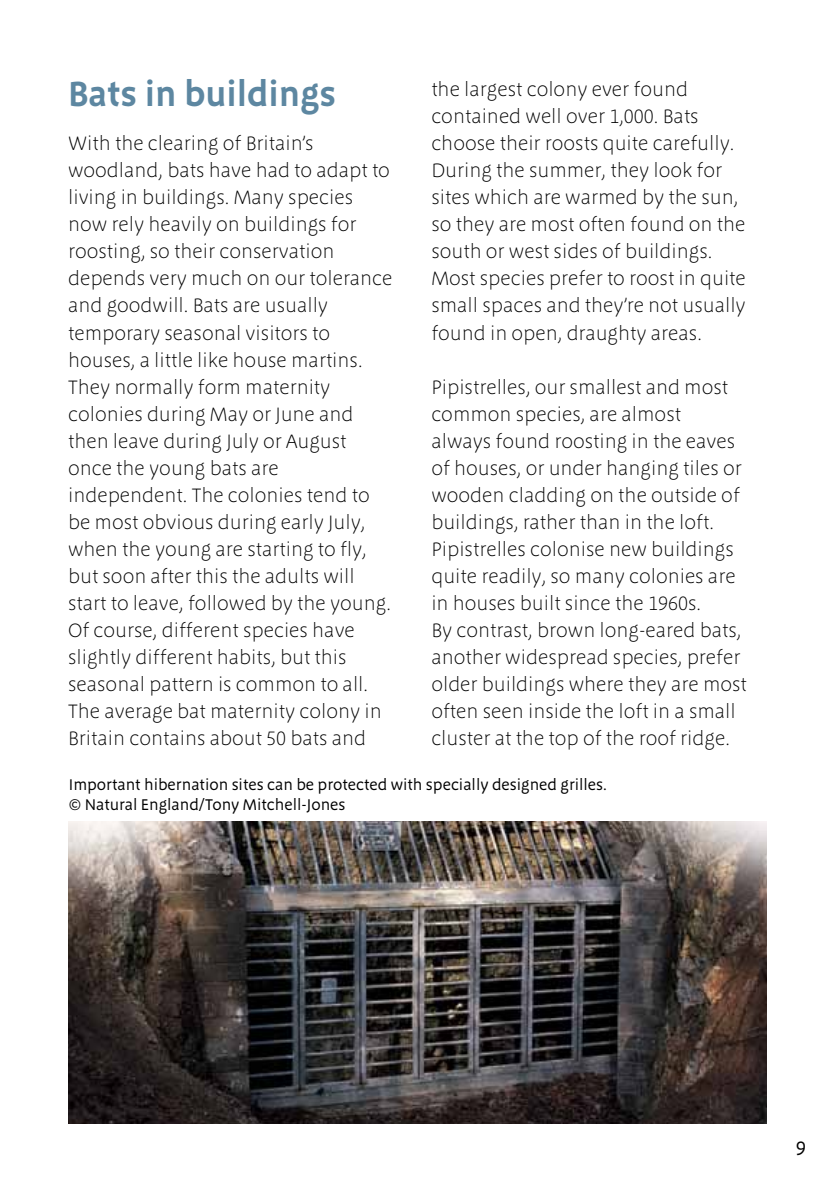
<style>
.page{position:relative;width:840px;height:1191px;background:#fff}
.page>*{position:absolute;margin:0;border:0;box-sizing:border-box;transform-origin:0 0}
.t1{font:600 36px "Megano TF";color:#5d87a1}
.t2{font:300 20px/27px "Megano TF";color:#000}
.t3{font:20px "Megano TF";color:#000}
.t4{font:16px/20px "Megano TF";color:#000}
</style>
<div class="page">
<img style="left:68px;top:821px;width:697px;height:302px">
<h1 class="t1" style="left:68px;top:73px;width:269px">Bats in buildings</h1>
<p class="t2" style="left:68px;top:130px;width:326px">With the clearing of Britain’s woodland, bats have had to adapt to living in buildings. Many species now rely heavily on buildings for roosting, so their conservation depends very much on our tolerance and goodwill. Bats are usually temporary seasonal visitors to houses, a little like house martins.<br>They normally form maternity colonies during May or June and then leave during July or August once the young bats are independent. The colonies tend to be most obvious during early July, when the young are starting to fly, but soon after this the adults will start to leave, followed by the young.<br>Of course, different species have slightly different habits, but this seasonal pattern is common to all.<br>The average bat maternity colony in Britain contains about 50 bats and</p>
<p class="t2" style="left:431px;top:76px;width:316px">the largest colony ever found contained well over 1,000. Bats choose their roosts quite carefully.<br>During the summer, they look for sites which are warmed by the sun, so they are most often found on the south or west sides of buildings.<br>Most species prefer to roost in quite small spaces and they’re not usually found in open, draughty areas.</p>
<p class="t2" style="left:431px;top:373px;width:317px">Pipistrelles, our smallest and most common species, are almost<br>always found roosting in the eaves of houses, or under hanging tiles or wooden cladding on the outside of buildings, rather than in the loft.<br>Pipistrelles colonise new buildings quite readily, so many colonies are in houses built since the 1960s.<br>By contrast, brown long-eared bats, another widespread species, prefer older buildings where they are most often seen inside the loft in a small cluster at the top of the roof ridge.</p>
<p class="t4" style="left:69px;top:774px;width:539px">Important hibernation sites can be protected with specially designed grilles. © Natural England/Tony Mitchell-Jones</p>
<p class="t3" style="left:795px;top:1136px;width:12px">9</p>
</div>
